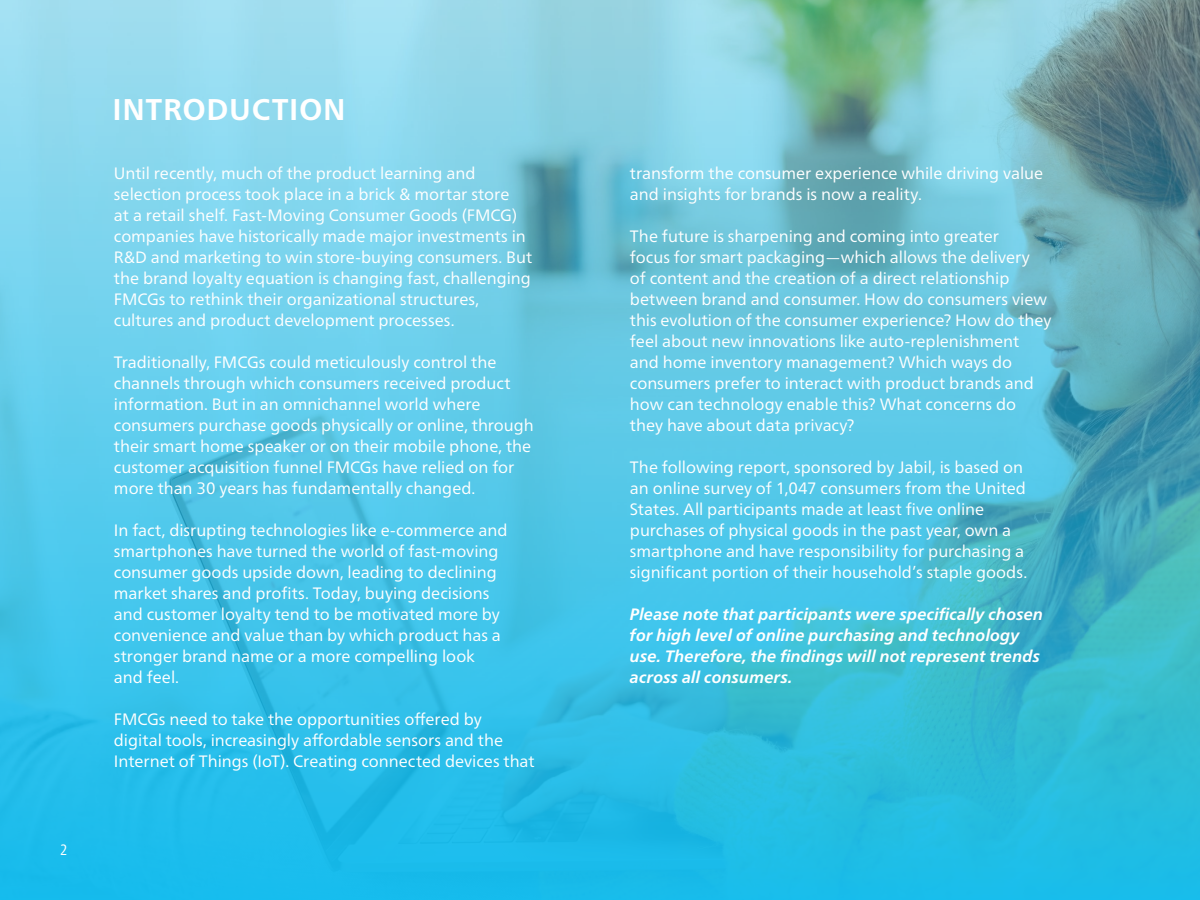
<style>
.page{position:relative;width:1200px;height:900px;background:#fff}
.page>*{position:absolute;margin:0;border:0;box-sizing:border-box;transform-origin:0 0}
.t1{font:700 30px "Frutiger Neue LT Pro";letter-spacing:.02em;color:#fff}
.t2{font:16.5px/21px "Frutiger Neue LT Pro";letter-spacing:-.005em;color:#fff}
.t3{font:italic 700 16.5px/21px "Frutiger Neue LT Pro";letter-spacing:.005em;color:#fff}
.t4{font:condensed 15px "Frutiger Neue LT Pro";color:#fff}
</style>
<div class="page">
<img style="left:0;top:0;width:1200px;height:900px">
<p class="t4" style="left:60px;top:841px;width:9px">2</p>
<h1 class="t1" style="left:112px;top:92px;width:235px">INTRODUCTION</h1>
<p class="t2" style="left:114px;top:163px;width:420px">Until recently, much of the product learning and selection process took place in a brick &amp; mortar store<br>at a retail shelf. Fast-Moving Consumer Goods (FMCG) companies have historically made major investments in R&amp;D and marketing to win store-buying consumers. But the brand loyalty equation is changing fast, challenging FMCGs to rethink their organizational structures, cultures and product development processes.</p>
<p class="t2" style="left:114px;top:352px;width:421px">Traditionally, FMCGs could meticulously control the channels through which consumers received product information. But in an omnichannel world where consumers purchase goods physically or online, through their smart home speaker or on their mobile phone, the customer acquisition funnel FMCGs have relied on for more than 30 years has fundamentally changed.</p>
<p class="t2" style="left:114px;top:520px;width:395px">In fact, disrupting technologies like e-commerce and smartphones have turned the world of fast-moving consumer goods upside down, leading to declining market shares and profits. Today, buying decisions and customer loyalty tend to be motivated more by convenience and value than by which product has a stronger brand name or a more compelling look and feel.</p>
<p class="t2" style="left:114px;top:709px;width:422px">FMCGs need to take the opportunities offered by<br>digital tools, increasingly affordable sensors and the<br>Internet of Things (IoT). Creating connected devices that</p>
<p class="t2" style="left:630px;top:163px;width:415px">transform the consumer experience while driving value and insights for brands is now a reality.</p>
<p class="t2" style="left:630px;top:226px;width:423px">The future is sharpening and coming into greater<br>focus for smart packaging—which allows the delivery<br>of content and the creation of a direct relationship between brand and consumer. How do consumers view this evolution of the consumer experience? How do they feel about new innovations like auto-replenishment and home inventory management? Which ways do consumers prefer to interact with product brands and how can technology enable this? What concerns do they have about data privacy?</p>
<p class="t2" style="left:630px;top:457px;width:399px">The following report, sponsored by Jabil, is based on an online survey of 1,047 consumers from the United States. All participants made at least five online purchases of physical goods in the past year, own a smartphone and have responsibility for purchasing a significant portion of their household’s staple goods.</p>
<p class="t3" style="left:630px;top:604px;width:415px">Please note that participants were specifically chosen for high level of online purchasing and technology use. Therefore, the findings will not represent trends across all consumers.</p>
</div>
